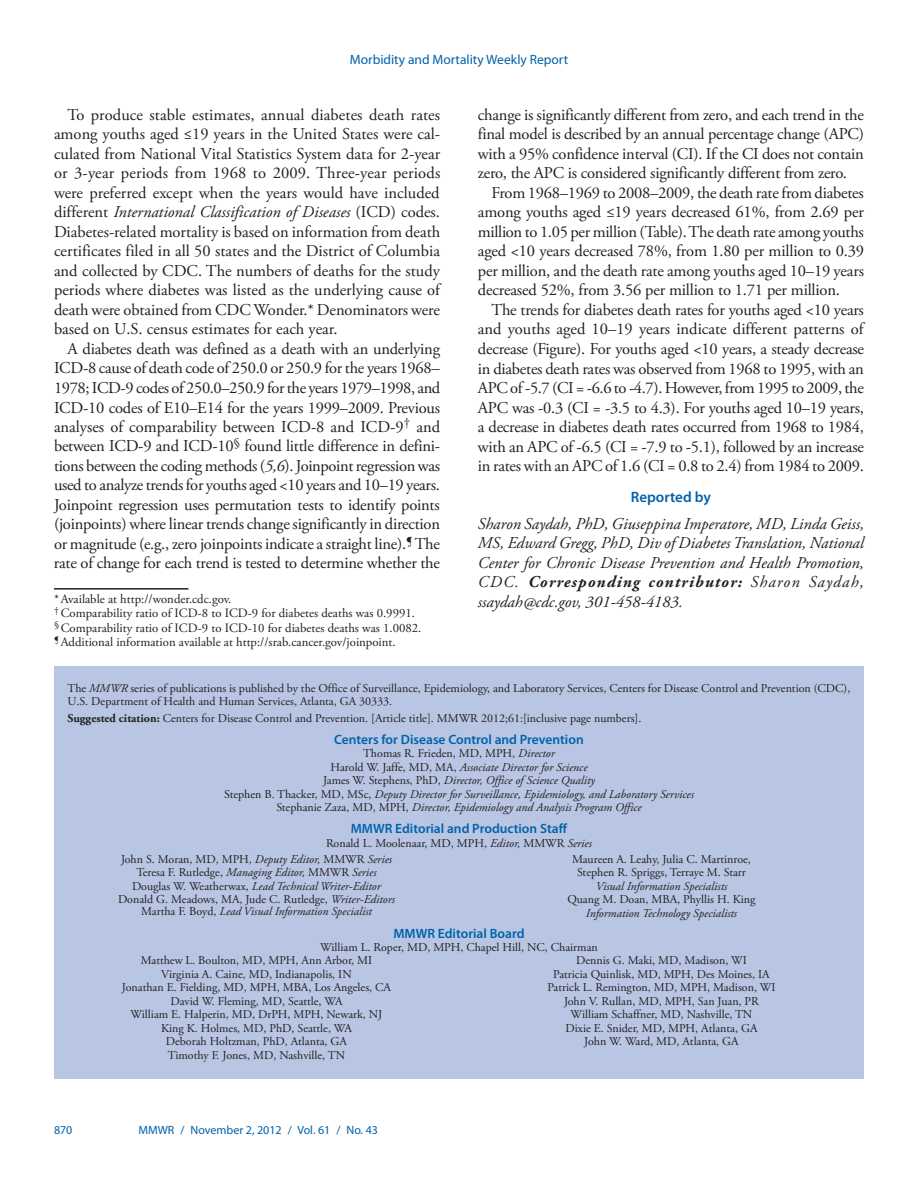
<style>
.page{position:relative;width:918px;height:1188px;background:#fff}
.page>*{position:absolute;margin:0;border:0;box-sizing:border-box;transform-origin:0 0}
.body_copy{font:16.5px/19.5px "Adobe Garamond Pro";letter-spacing:-.015em;color:#231f20;text-align:justify}
.reported_by_text{font:italic 16.5px/19.5px "Adobe Garamond Pro";color:#231f20;text-align:justify}
.headline3{font:600 15px "Myriad Pro";color:#0161ab}
.t1{font:600 13.5px "Myriad Pro";color:#0161ab}
.t2{font:13.5px "Myriad Pro";color:#0161ab}
.footnote_no_rule_tex{font:12.75px "Adobe Garamond Pro";color:#231f20}
.footnote_w_rule_text{font:12.75px "Adobe Garamond Pro";color:#231f20}
.t3{font:12px/13.5px "Adobe Garamond Pro";color:#231f20;text-align:center}
.t4{font:italic 12px/13.5px "Adobe Garamond Pro";color:#231f20;text-align:center}
.footer_left{font:12px "Myriad Pro";color:#0161ab}
.s1{font-style:italic}
.s2{font-weight:700}
.s3{font-style:normal}
</style>
<div class="page">
<div style="left:54px;top:666px;width:810px;height:413px;background:#b8c6e3"></div>
<hr style="left:54px;top:588px;width:134px;height:2px;background:#231f20">
<p class="t2" style="left:350px;top:51px;width:220px">Morbidity and Mortality Weekly Report</p>
<p class="body_copy" style="left:54px;top:106px;width:388px;text-indent:14px">To produce stable estimates, annual diabetes death rates among youths aged ≤19 years in the United States were cal&shy;culated from National Vital Statistics System data for 2-year or 3-year periods from 1968 to 2009. Three-year periods were preferred except when the years would have included different <span class="s1">International Classification of Diseases</span> (ICD) codes.<br>Diabetes-related mortality is based on information from death certificates filed in all 50 states and the District of Columbia and collected by CDC. The numbers of deaths for the study periods where diabetes was listed as the underlying cause of death were obtained from CDC Wonder.* Denominators were based on U.S. census estimates for each year.</p>
<p class="body_copy" style="left:54px;top:340px;width:388px;text-indent:13px">A diabetes death was defined as a death with an underlying ICD-8 cause of death code of 250.0 or 250.9 for the years 1968– 1978; ICD-9 codes of 250.0–250.9 for the years 1979–1998, and ICD-10 codes of E10–E14 for the years 1999–2009. Previous analyses of comparability between ICD-8 and ICD-9<sup>†</sup> and between ICD-9 and ICD-10<sup>§</sup> found little difference in defini&shy;tions between the coding methods (<span class="s1">5,6</span>). Joinpoint regression was used to analyze trends for youths aged &lt;10 years and 10–19 years.<br>Joinpoint regression uses permutation tests to identify points (joinpoints) where linear trends change significantly in direction or magnitude (e.g., zero joinpoints indicate a straight line).<sup>¶</sup> The rate of change for each trend is tested to determine whether the</p>
<p class="footnote_w_rule_text" style="left:54px;top:592px;width:179px">*Available at http://wonder.cdc.gov.</p>
<p class="footnote_no_rule_tex" style="left:54px;top:606px;width:363px"><sup>†</sup> Comparability ratio of ICD-8 to ICD-9 for diabetes deaths was 0.9991.</p>
<p class="footnote_no_rule_tex" style="left:54px;top:620px;width:369px"><sup>§</sup> Comparability ratio of ICD-9 to ICD-10 for diabetes deaths was 1.0082.</p>
<p class="footnote_no_rule_tex" style="left:54px;top:634px;width:343px"><sup>¶</sup> Additional information available at http://srab.cancer.gov/joinpoint.</p>
<p class="body_copy" style="left:478px;top:106px;width:388px">change is significantly different from zero, and each trend in the final model is described by an annual percentage change (APC) with a 95% confidence interval (CI). If the CI does not contain zero, the APC is considered significantly different from zero.</p>
<p class="body_copy" style="left:478px;top:184px;width:388px;text-indent:13px">From 1968–1969 to 2008–2009, the death rate from diabetes among youths aged ≤19 years decreased 61%, from 2.69 per million to 1.05 per million (Table). The death rate among youths aged &lt;10 years decreased 78%, from 1.80 per million to 0.39 per million, and the death rate among youths aged 10–19 years decreased 52%, from 3.56 per million to 1.71 per million.</p>
<p class="body_copy" style="left:478px;top:301px;width:388px;text-indent:13px">The trends for diabetes death rates for youths aged &lt;10 years and youths aged 10–19 years indicate different patterns of decrease (Figure). For youths aged &lt;10 years, a steady decrease in diabetes death rates was observed from 1968 to 1995, with an APC of -5.7 (CI = -6.6 to -4.7). However, from 1995 to 2009, the APC was -0.3 (CI = -3.5 to 4.3). For youths aged 10–19 years, a decrease in diabetes death rates occurred from 1968 to 1984, with an APC of -6.5 (CI = -7.9 to -5.1), followed by an increase in rates with an APC of 1.6 (CI = 0.8 to 2.4) from 1984 to 2009.</p>
<p class="headline3" style="left:631px;top:488px;width:82px">Reported by</p>
<p class="reported_by_text" style="left:478px;top:514px;width:388px">Sharon Saydah, PhD, Giuseppina Imperatore, MD, Linda Geiss, MS, Edward Gregg, PhD, Div of Diabetes Translation, National Center for Chronic Disease Prevention and Health Promotion, CDC. <span class="s2">Corresponding contributor:</span> Sharon Saydah, ssaydah@cdc.gov, 301-458-4183.</p>
<p class="t3" style="left:68px;top:682px;width:784px;text-align:left">The <span class="s1">MMWR</span> series of publications is published by the Office of Surveillance, Epidemiology, and Laboratory Services, Centers for Disease Control and Prevention (CDC),<br>U.S. Department of Health and Human Services, Atlanta, GA 30333.</p>
<p class="t3" style="left:68px;top:712px;width:575px"><span class="s2">Suggested citation:</span> Centers for Disease Control and Prevention. [Article title]. MMWR 2012;61:[inclusive page numbers].</p>
<p class="t1" style="left:334px;top:731px;width:251px">Centers for Disease Control and Prevention</p>
<p class="t4" style="left:224px;top:747px;width:471px"><span class="s3">Thomas R. Frieden, MD, MPH,</span> Director<br><span class="s3">Harold W. Jaffe, MD, MA,</span> Associate Director for Science<br><span class="s3">James W. Stephens, PhD,</span> Director, Office of Science Quality<br><span class="s3">Stephen B. Thacker, MD, MSc,</span> Deputy Director for Surveillance, Epidemiology, and Laboratory Services <span class="s3">Stephanie Zaza, MD, MPH,</span> Director, Epidemiology and Analysis Program Office</p>
<p class="t1" style="left:351px;top:820px;width:218px">MMWR Editorial and Production Staff</p>
<p class="t3" style="left:121px;top:835px;width:472px;line-height:15.9px;text-align:left;text-indent:205px">Ronald L. Moolenaar, MD, MPH, <span class="s1">Editor,</span> MMWR <span class="s1">Series<br></span>John S. Moran, MD, MPH, <span class="s1">Deputy Editor,</span> MMWR <span class="s1">Series</span></p>
<p class="t3" style="left:118px;top:866px;width:278px">Teresa F. Rutledge, <span class="s1">Managing Editor,</span> MMWR <span class="s1">Series<br></span>Douglas W. Weatherwax, <span class="s1">Lead Technical Writer-Editor<br></span>Donald G. Meadows, MA, Jude C. Rutledge, <span class="s1">Writer-Editors</span></p>
<p class="t4" style="left:141px;top:905px;width:232px"><span class="s3">Martha F. Boyd,</span> Lead Visual Information Specialist</p>
<p class="t3" style="left:572px;top:852px;width:180px">Maureen A. Leahy, Julia C. Martinroe,<br>Stephen R. Spriggs, Terraye M. Starr</p>
<p class="t4" style="left:596px;top:879px;width:133px">Visual Information Specialists</p>
<p class="t3" style="left:567px;top:893px;width:190px">Quang M. Doan, MBA, Phyllis H. King</p>
<p class="t4" style="left:586px;top:906px;width:153px">Information Technology Specialists</p>
<p class="t1" style="left:393px;top:925px;width:133px">MMWR Editorial Board</p>
<p class="t3" style="left:320px;top:941px;width:279px">William L. Roper, MD, MPH, Chapel Hill, NC, Chairman</p>
<p class="t3" style="left:141px;top:954px;width:233px">Matthew L. Boulton, MD, MPH, Ann Arbor, MI</p>
<p class="t3" style="left:161px;top:968px;width:192px">Virginia A. Caine, MD, Indianapolis, IN</p>
<p class="t3" style="left:122px;top:981px;width:271px">Jonathan E. Fielding, MD, MPH, MBA, Los Angeles, CA</p>
<p class="t3" style="left:170px;top:995px;width:174px">David W. Fleming, MD, Seattle, WA</p>
<p class="t3" style="left:131px;top:1008px;width:253px">William E. Halperin, MD, DrPH, MPH, Newark, NJ</p>
<p class="t3" style="left:161px;top:1022px;width:192px">King K. Holmes, MD, PhD, Seattle, WA</p>
<p class="t3" style="left:166px;top:1035px;width:183px">Deborah Holtzman, PhD, Atlanta, GA</p>
<p class="t3" style="left:168px;top:1049px;width:179px">Timothy F. Jones, MD, Nashville, TN</p>
<p class="t3" style="left:548px;top:954px;width:229px">Dennis G. Maki, MD, Madison, WI<br>Patricia Quinlisk, MD, MPH, Des Moines, IA Patrick L. Remington, MD, MPH, Madison, WI John V. Rullan, MD, MPH, San Juan, PR William Schaffner, MD, Nashville, TN<br>Dixie E. Snider, MD, MPH, Atlanta, GA<br>John W. Ward, MD, Atlanta, GA</p>
<p class="footer_left" style="left:54px;top:1123px;width:20px">870</p>
<p class="footer_left" style="left:139px;top:1123px;width:241px">MMWR / November 2, 2012 / Vol. 61 / No. 43</p>
</div>
